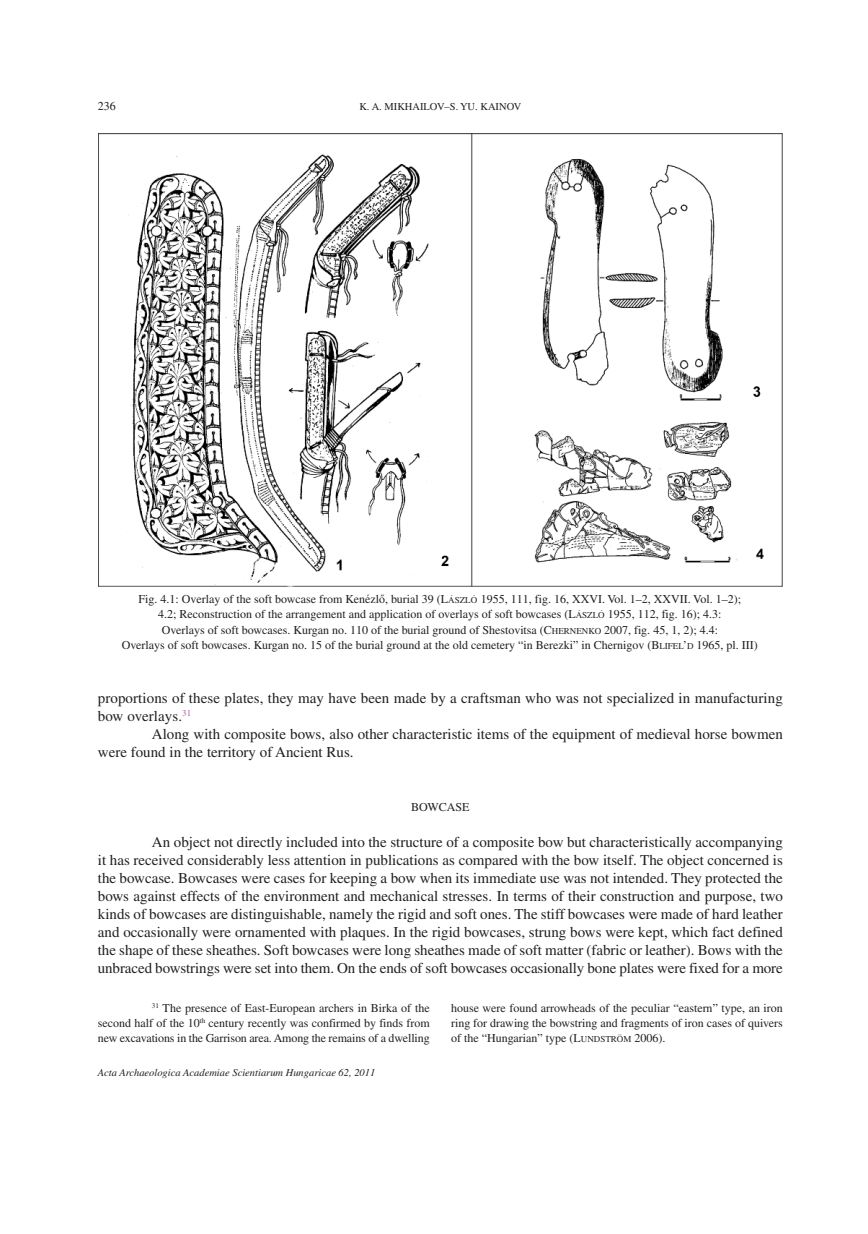
<style>
.page{position:relative;width:868px;height:1234px;background:#fff}
.page>*{position:absolute;margin:0;border:0;box-sizing:border-box;transform-origin:0 0}
.t1{font:15px/18px "Times AH";color:#231f20}
.t2{font:12px/15px "Times AH";color:#231f20;text-align:justify}
.t3{font:10.5px "Times AH Italic";color:#231f20}
.t4{font:10.5px "Times AH";color:#231f20}
.s1{font-size:9px}
</style>
<div class="page">
<img style="left:99px;top:133px;width:683px;height:453px">
<p class="t2" style="left:98px;top:98px;width:19px">236</p>
<p class="t4" style="left:359px;top:100px;width:163px">K. A. MIKHAILOV–S. YU. KAINOV</p>
<p class="t2" style="left:122px;top:591px;width:637px;text-align:center">Fig. 4.1: Overlay of the soft bowcase from Kenézlô, burial 39 (L<span class="s1">ÁSZLÓ</span> 1955, 111, fig. 16, XXVI. Vol. 1–2, XXVII. Vol. 1–2);<br>4.2; Reconstruction of the arrangement and application of overlays of soft bowcases (L<span class="s1">ÁSZLÓ</span> 1955, 112, fig. 16); 4.3:<br>Overlays of soft bowcases. Kurgan no. 110 of the burial ground of Shestovitsa (C<span class="s1">HERNENKO</span> 2007, fig. 45, 1, 2); 4.4:<br>Overlays of soft bowcases. Kurgan no. 15 of the burial ground at the old cemetery “in Berezki” in Chernigov (B<span class="s1">LIFEL</span>’<span class="s1">D</span> 1965, pl. III)</p>
<p class="t1" style="left:98px;top:688px;width:686px">proportions of these plates, they may have been made by a craftsman who was not specialized in manufacturing bow overlays.<sup>31</sup></p>
<p class="t1" style="left:98px;top:724px;width:686px;text-indent:54px">Along with composite bows, also other characteristic items of the equipment of medieval horse bowmen were found in the territory of Ancient Rus.</p>
<p class="t2" style="left:411px;top:798px;width:60px">BOWCASE</p>
<p class="t1" style="left:98px;top:832px;width:686px;text-align:justify;text-indent:54px">An object not directly included into the structure of a composite bow but characteristically accompanying it has received considerably less attention in publications as compared with the bow itself. The object concerned is the bowcase. Bowcases were cases for keeping a bow when its immediate use was not intended. They protected the bows against effects of the environment and mechanical stresses. In terms of their construction and purpose, two kinds of bowcases are distinguishable, namely the rigid and soft ones. The stiff bowcases were made of hard leather and occasionally were ornamented with plaques. In the rigid bowcases, strung bows were kept, which fact defined the shape of these sheathes. Soft bowcases were long sheathes made of soft matter (fabric or leather). Bows with the unbraced bowstrings were set into them. On the ends of soft bowcases occasionally bone plates were fixed for a more</p>
<p class="t2" style="left:98px;top:1000px;width:333px;text-indent:54px"><sup>31</sup> The presence of East-European archers in Birka of the second half of the 10<sup>th</sup> century recently was confirmed by finds from new excavations in the Garrison area. Among the remains of a dwelling</p>
<p class="t2" style="left:451px;top:1000px;width:333px">house were found arrowheads of the peculiar “eastern” type, an iron ring for drawing the bowstring and fragments of iron cases of quivers of the “Hungarian” type (L<span class="s1">UNDSTRÖM</span> 2006).</p>
<p class="t3" style="left:98px;top:1065px;width:279px">Acta Archaeologica Academiae Scientiarum Hungaricae 62, 2011</p>
</div>
